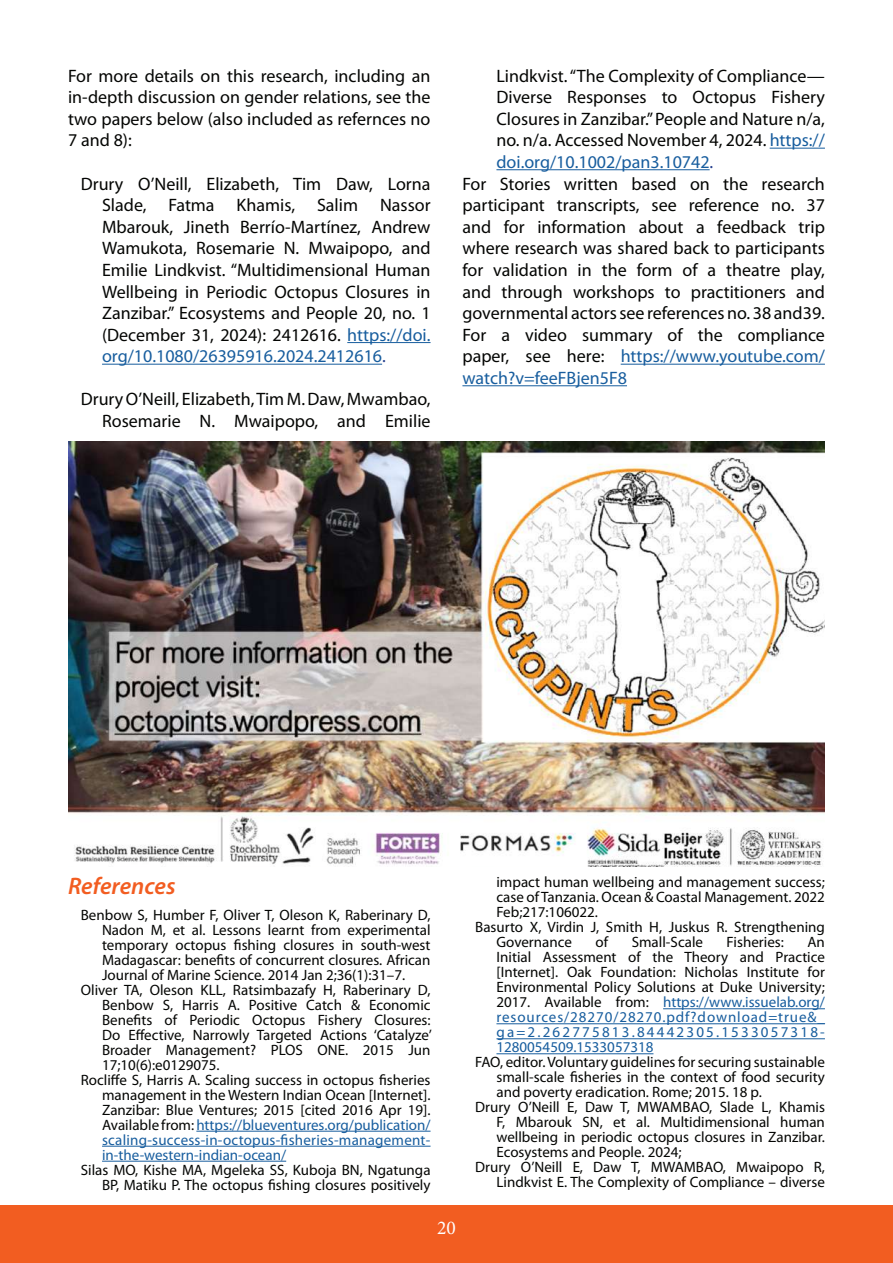
<style>
.page{position:relative;width:893px;height:1263px;background:#fff}
.page>*{position:absolute;margin:0;border:0;box-sizing:border-box;transform-origin:0 0}
.t1{font:italic 600 24px "Myriad Pro";color:#f25d21}
.t2{font:19.5px "Minion Pro";color:#fff}
.t3{font:18px/21.6px "Myriad Pro";color:#040503;text-align:justify}
.t4{font:18px "Myriad Pro";color:#175d9e}
.t5{font:15px/15px "Myriad Pro";color:#040503;text-align:right}
.t6{font:15px "Myriad Pro";color:#175d9e}
.s1{color:#175d9e}
.s2{color:#253f8e}
.s3{color:#040503}
</style>
<div class="page">
<div style="left:0;top:1205px;width:893px;height:58px;background:#f25d21"></div>
<hr style="left:347px;top:342px;width:84px;height:1px;background:#175d9e">
<hr style="left:102px;top:364px;width:280px;height:1px;background:#175d9e">
<hr style="left:770px;top:148px;width:55px;height:1px;background:#175d9e">
<hr style="left:496px;top:169px;width:214px;height:1px;background:#175d9e">
<hr style="left:621px;top:364px;width:204px;height:1px;background:#175d9e">
<hr style="left:462px;top:385px;width:165px;height:1px;background:#175d9e">
<hr style="left:196px;top:1131px;width:235px;height:1px;background:#175d9e">
<hr style="left:102px;top:1146px;width:329px;height:1px;background:#175d9e">
<hr style="left:102px;top:1161px;width:184px;height:1px;background:#175d9e">
<hr style="left:663px;top:1008px;width:162px;height:1px;background:#175d9e">
<hr style="left:496px;top:1023px;width:329px;height:1px;background:#175d9e">
<hr style="left:496px;top:1038px;width:329px;height:1px;background:#175d9e">
<hr style="left:496px;top:1053px;width:157px;height:1px;background:#175d9e">
<img style="left:68px;top:441px;width:757px;height:425px">
<p class="t3" style="left:68px;top:64px;width:364px">For more details on this research, including an in-depth discussion on gender relations, see the two papers below (also included as refernces no 7 and 8):</p>
<p class="t3" style="left:102px;top:172px;width:330px;text-indent:-21px">Drury O’Neill, Elizabeth, Tim Daw, Lorna Slade, Fatma Khamis, Salim Nassor Mbarouk, Jineth Berrío-Martínez, Andrew Wamukota, Rosemarie N. Mwaipopo, and Emilie Lindkvist. “Multidimensional Human Wellbeing in Periodic Octopus Closures in Zanzibar.” Ecosystems and People 20, no. 1 (December 31, 2024): 2412616. <span class="s1">https://doi. org/10.1080/26395916.2024.2412616</span><span class="s2">.</span></p>
<p class="t3" style="left:81px;top:388px;width:351px;text-align:right">Drury O’Neill, Elizabeth, Tim M. Daw, Mwambao,<br>Rosemarie N. Mwaipopo, and Emilie</p>
<p class="t3" style="left:496px;top:64px;width:330px">Lindkvist. “The Complexity of Compliance—</p>
<p class="t3" style="left:496px;top:86px;width:330px">Diverse Responses to Octopus Fishery</p>
<p class="t3" style="left:496px;top:108px;width:330px">Closures in Zanzibar.” People and Nature n/a,</p>
<p class="t3" style="left:496px;top:129px;width:330px">no. n/a. Accessed November 4, 2024. <span class="s1">https://</span></p>
<p class="t4" style="left:496px;top:151px;width:218px">doi.org/10.1002/pan3.10742<span class="s2">.</span></p>
<p class="t3" style="left:462px;top:172px;width:364px">For Stories written based on the research</p>
<p class="t3" style="left:462px;top:194px;width:364px">participant transcripts, see reference no. 37</p>
<p class="t3" style="left:462px;top:216px;width:364px">and for information about a feedback trip</p>
<p class="t3" style="left:462px;top:237px;width:364px">where research was shared back to participants</p>
<p class="t3" style="left:462px;top:259px;width:364px">for validation in the form of a theatre play,</p>
<p class="t3" style="left:462px;top:280px;width:364px">and through workshops to practitioners and</p>
<p class="t3" style="left:462px;top:302px;width:364px">governmental actors see references no. 38 and39.</p>
<p class="t3" style="left:462px;top:324px;width:364px">For a video summary of the compliance</p>
<p class="t4" style="left:462px;top:345px;width:364px"><span class="s3">paper, see here:</span> https://www.youtube.com/</p>
<p class="t4" style="left:462px;top:367px;width:166px">watch?v=feeFBjen5F8</p>
<h1 class="t1" style="left:68px;top:871px;width:109px">References</h1>
<p class="t5" style="left:81px;top:907px;width:351px">Benbow S, Humber F, Oliver T, Oleson K, Raberinary D,</p>
<p class="t5" style="left:102px;top:922px;width:330px">Nadon M, et al. Lessons learnt from experimental</p>
<p class="t5" style="left:102px;top:937px;width:330px">temporary octopus fishing closures in south-west</p>
<p class="t5" style="left:102px;top:952px;width:330px">Madagascar: benefits of concurrent closures. African</p>
<p class="t5" style="left:102px;top:967px;width:305px">Journal of Marine Science. 2014 Jan 2;36(1):31–7.</p>
<p class="t5" style="left:81px;top:982px;width:351px">Oliver TA, Oleson KLL, Ratsimbazafy H, Raberinary D,</p>
<p class="t5" style="left:102px;top:997px;width:330px">Benbow S, Harris A. Positive Catch &amp; Economic</p>
<p class="t5" style="left:102px;top:1012px;width:330px">Benefits of Periodic Octopus Fishery Closures:</p>
<p class="t5" style="left:102px;top:1027px;width:331px">Do Effective, Narrowly Targeted Actions ‘Catalyze’</p>
<p class="t5" style="left:102px;top:1042px;width:330px">Broader Management? PLOS ONE. 2015 Jun</p>
<p class="t5" style="left:102px;top:1057px;width:119px">17;10(6):e0129075.</p>
<p class="t5" style="left:81px;top:1072px;width:351px">Rocliffe S, Harris A. Scaling success in octopus fisheries</p>
<p class="t5" style="left:102px;top:1087px;width:330px">management in the Western Indian Ocean [Internet].</p>
<p class="t5" style="left:102px;top:1102px;width:330px">Zanzibar: Blue Ventures; 2015 [cited 2016 Apr 19].</p>
<p class="t6" style="left:102px;top:1115px;width:330px"><span class="s3">Available from:</span> https://blueventures.org/publication/</p>
<p class="t6" style="left:102px;top:1130px;width:330px">scaling-success-in-octopus-fisheries-management-</p>
<p class="t6" style="left:102px;top:1145px;width:186px">in-the-western-indian-ocean/</p>
<p class="t5" style="left:81px;top:1162px;width:351px">Silas MO, Kishe MA, Mgeleka SS, Kuboja BN, Ngatunga<br>BP, Matiku P. The octopus fishing closures positively</p>
<p class="t5" style="left:496px;top:874px;width:330px">impact human wellbeing and management success;</p>
<p class="t5" style="left:496px;top:889px;width:330px">case of Tanzania. Ocean &amp; Coastal Management. 2022</p>
<p class="t5" style="left:496px;top:904px;width:103px">Feb;217:106022.</p>
<p class="t5" style="left:475px;top:919px;width:351px">Basurto X, Virdin J, Smith H, Juskus R. Strengthening</p>
<p class="t5" style="left:496px;top:934px;width:77px">Governance</p>
<p class="t5" style="left:595px;top:934px;width:14px">of</p>
<p class="t5" style="left:632px;top:934px;width:73px">Small-Scale</p>
<p class="t5" style="left:727px;top:934px;width:59px">Fisheries:</p>
<p class="t5" style="left:496px;top:934px;width:330px;text-align:justify;text-indent:311px">An Initial Assessment of the Theory and Practice [Internet]. Oak Foundation: Nicholas Institute for Environmental Policy Solutions at Duke University; 2017. Available from: <span class="s1">https://www.issuelab.org/ resources/28270/28270.pdf?download=true&amp;_ ga=2.262775813.84442305.1533057318- 1280054509.1533057318</span></p>
<p class="t5" style="left:475px;top:1054px;width:351px">FAO, editor. Voluntary guidelines for securing sustainable</p>
<p class="t5" style="left:496px;top:1069px;width:330px">small-scale fisheries in the context of food security</p>
<p class="t5" style="left:496px;top:1084px;width:267px">and poverty eradication. Rome; 2015. 18 p.</p>
<p class="t5" style="left:475px;top:1099px;width:351px">Drury O’Neill E, Daw T, MWAMBAO, Slade L, Khamis</p>
<p class="t5" style="left:496px;top:1114px;width:330px">F, Mbarouk SN, et al. Multidimensional human</p>
<p class="t5" style="left:496px;top:1129px;width:330px">wellbeing in periodic octopus closures in Zanzibar.</p>
<p class="t5" style="left:496px;top:1144px;width:187px">Ecosystems and People. 2024;</p>
<p class="t5" style="left:475px;top:1159px;width:351px">Drury O’Neill E, Daw T, MWAMBAO, Mwaipopo R,</p>
<p class="t5" style="left:496px;top:1174px;width:330px">Lindkvist E. The Complexity of Compliance – diverse</p>
<h2 class="t2" style="left:437px;top:1215px;width:20px">20</h2>
</div>
